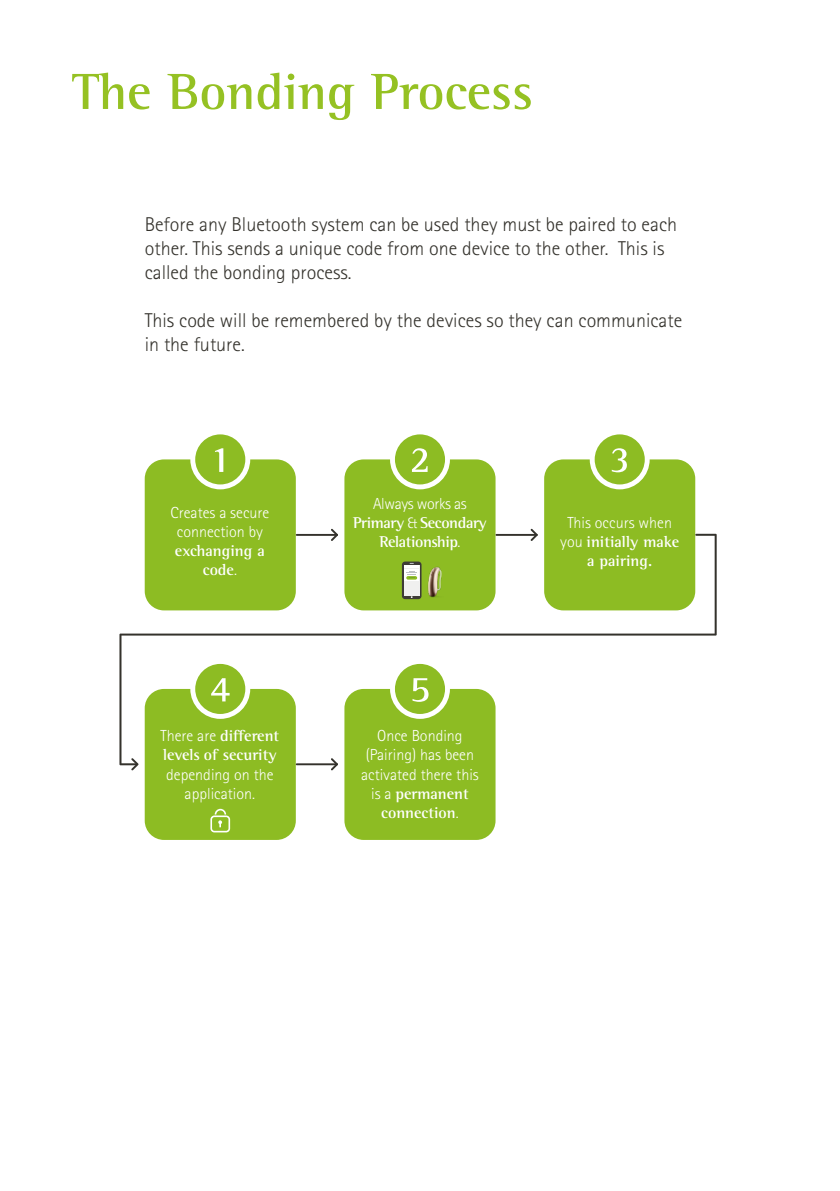
<style>
.page{position:relative;width:840px;height:1191px;background:#fff}
.page>*{position:absolute;margin:0;border:0;box-sizing:border-box;transform-origin:0 0}
.t1{font:700 52px "Rotis Semi Serif Pro";color:#95c123}
.t2{font:300 20px/24px "Rotis Sans Serif";color:#34322c}
.t3{font:300 16px/19.2px "Rotis Sans Serif";color:#fff;text-align:center}
.t4{font:700 16px/19.2px "Rotis Semi Serif Pro";color:#fff;text-align:center}
.t5{font:700 16px/19.2px "Rotis Semi Serif Pro";letter-spacing:-.025em;color:#fff;text-align:center}
.t6{font:300 16px "Rotis Sans Serif";letter-spacing:-.025em;color:#fff}
.s1{font-family:"Rotis Sans Serif";font-weight:300}
</style>
<div class="page">
<div style="left:145px;top:459px;width:150px;height:151px;background:#8dbc23;border-radius:19px"></div>
<svg style="left:190px;top:434px;width:60px;height:55px"></svg>
<div style="left:344px;top:459px;width:151px;height:151px;background:#8dbc23;border-radius:19px"></div>
<svg style="left:390px;top:434px;width:59px;height:55px"></svg>
<div style="left:544px;top:459px;width:150px;height:151px;background:#8dbc23;border-radius:19px"></div>
<svg style="left:589px;top:434px;width:60px;height:55px"></svg>
<div style="left:145px;top:689px;width:150px;height:151px;background:#8dbc23;border-radius:19px"></div>
<div style="left:344px;top:689px;width:151px;height:151px;background:#8dbc23;border-radius:19px"></div>
<svg style="left:530px;top:529px;width:7px;height:5px"></svg>
<svg style="left:331px;top:529px;width:7px;height:5px"></svg>
<svg style="left:131px;top:765px;width:7px;height:5px"></svg>
<svg style="left:119px;top:534px;width:597px;height:231px"></svg>
<svg style="left:331px;top:758px;width:7px;height:12px"></svg>
<hr style="left:295px;top:763px;width:43px;height:2px;background:#34322c">
<div style="left:401px;top:561px;width:20px;height:38px;background:#3e3c36;border-radius:3px"></div>
<div style="left:403px;top:565px;width:16px;height:30px;background:#f0f0ef"></div>
<svg style="left:404px;top:565px;width:5px;height:14px"></svg>
<img style="left:409px;top:552px;width:47px;height:48px">
<svg style="left:210px;top:809px;width:20px;height:23px"></svg>
<h1 class="t1" style="left:72px;top:60px;width:462px">The Bonding Process</h1>
<p class="t2" style="left:145px;top:212px;width:533px">Before any Bluetooth system can be used they must be paired to each other. This sends a unique code from one device to the other. This is called the bonding process.</p>
<p class="t2" style="left:145px;top:308px;width:539px">This code will be remembered by the devices so they can communicate in the future.</p>
<p class="t3" style="left:170px;top:503px;width:100px">Creates a secure connection by</p>
<p class="t4" style="left:175px;top:541px;width:91px">exchanging a code<span class="s1">.</span></p>
<p class="t4" style="left:160px;top:726px;width:120px;text-align:left"><span class="s1">There are</span> different levels of security</p>
<p class="t3" style="left:166px;top:764px;width:109px">depending on the application.</p>
<p class="t6" style="left:373px;top:494px;width:95px">Always works as</p>
<p class="t5" style="left:353px;top:513px;width:135px">Primary <span class="s1">&amp;</span> Secondary<br>Relationship<span class="s1">.</span></p>
<p class="t3" style="left:567px;top:513px;width:106px">This occurs when</p>
<p class="t4" style="left:560px;top:532px;width:120px"><span class="s1">you</span> initially make a pairing.</p>
<p class="t3" style="left:361px;top:726px;width:119px">Once Bonding (Pairing) has been activated there this</p>
<p class="t4" style="left:371px;top:784px;width:99px"><span class="s1">is a</span> permanent connection<span class="s1">.</span></p>
</div>
